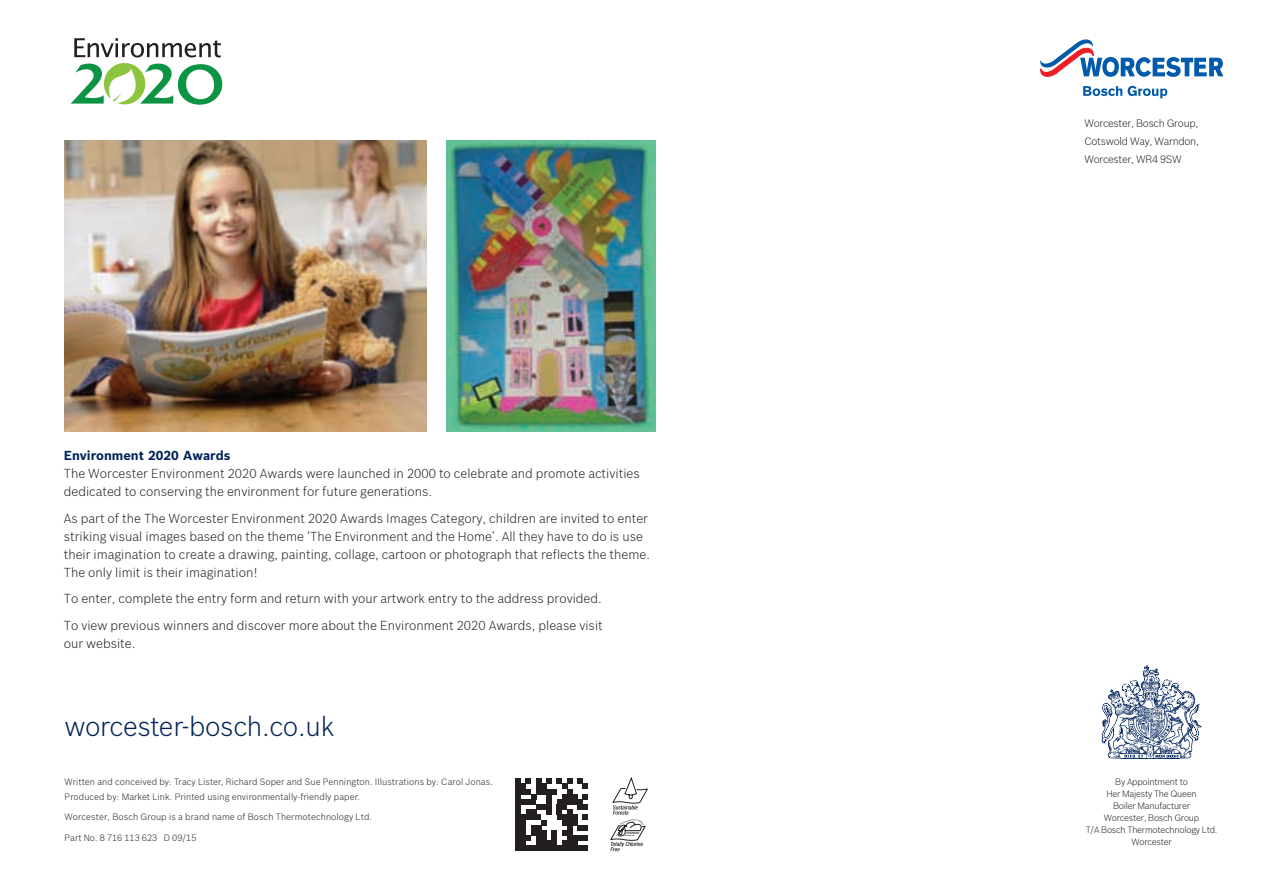
<style>
.page{position:relative;width:1263px;height:893px;background:#fff}
.page>*{position:absolute;margin:0;border:0;box-sizing:border-box;transform-origin:0 0}
.t1{font:300 27px "Bosch Sans";letter-spacing:-.01em;color:#002359}
.t2{font:300 12.75px/18px "Bosch Sans";color:#231f20}
.t3{font:700 12.75px "Bosch Sans";color:#002359}
.t4{font:300 10.5px/18px "Bosch Sans";letter-spacing:-.025em;color:#231f20;text-align:justify}
.t5{font:300 9px/15px "Bosch Sans";letter-spacing:.01em;color:#231f20}
.t6{font:300 9px/12px "Bosch Sans";letter-spacing:-.025em;color:#231f20;text-align:center}
</style>
<div class="page">
<svg style="left:1040px;top:39px;width:183px;height:38px"></svg>
<svg style="left:1083px;top:86px;width:84px;height:12px"></svg>
<img style="left:64px;top:140px;width:362px;height:292px">
<svg style="left:71px;top:38px;width:151px;height:67px"></svg>
<img style="left:446px;top:140px;width:210px;height:292px">
<svg style="left:610px;top:777px;width:38px;height:74px"></svg>
<svg style="left:526px;top:840px;width:62px;height:6px"></svg>
<div style="left:515px;top:846px;width:73px;height:5px;background:#231f20"></div>
<div style="left:515px;top:840px;width:11px;height:6px;background:#231f20"></div>
<div style="left:536px;top:840px;width:21px;height:6px;background:#231f20"></div>
<div style="left:562px;top:840px;width:15px;height:6px;background:#231f20"></div>
<svg style="left:515px;top:779px;width:73px;height:61px"></svg>
<svg style="left:1101px;top:665px;width:100px;height:94px"></svg>
<p class="t3" style="left:64px;top:448px;width:168px">Environment 2020 Awards</p>
<p class="t2" style="left:64px;top:465px;width:577px">The Worcester Environment 2020 Awards were launched in 2000 to celebrate and promote activities dedicated to conserving the environment for future generations.</p>
<p class="t2" style="left:64px;top:509px;width:588px">As part of the The Worcester Environment 2020 Awards Images Category, children are invited to enter striking visual images based on the theme ‘The Environment and the Home’. All they have to do is use their imagination to create a drawing, painting, collage, cartoon or photograph that reflects the theme.<br>The only limit is their imagination!</p>
<p class="t2" style="left:64px;top:585px;width:540px;line-height:26.5px">To enter, complete the entry form and return with your artwork entry to the address provided.<br>To view previous winners and discover more about the Environment 2020 Awards, please visit</p>
<p class="t2" style="left:64px;top:634px;width:73px">our website.</p>
<h1 class="t1" style="left:65px;top:710px;width:271px">worcester-bosch.co.uk</h1>
<p class="t5" style="left:65px;top:774px;width:430px">Written and conceived by: Tracy Lister, Richard Soper and Sue Pennington. Illustrations by: Carol Jonas.<br>Produced by: Market Link. Printed using environmentally-friendly paper.</p>
<p class="t5" style="left:65px;top:809px;width:309px">Worcester, Bosch Group is a brand name of Bosch Thermotechnology Ltd.</p>
<p class="t5" style="left:65px;top:830px;width:133px">Part No. 8 716 113 623 D 09/15</p>
<p class="t4" style="left:1084px;top:114px;width:116px">Worcester, Bosch Group, Cotswold Way, Warndon, Worcester, WR4 9SW</p>
<p class="t6" style="left:1086px;top:776px;width:133px">By Appointment to<br>Her Majesty The Queen<br>Boiler Manufacturer<br>Worcester, Bosch Group<br>T/A Bosch Thermotechnology Ltd.<br>Worcester</p>
</div>
